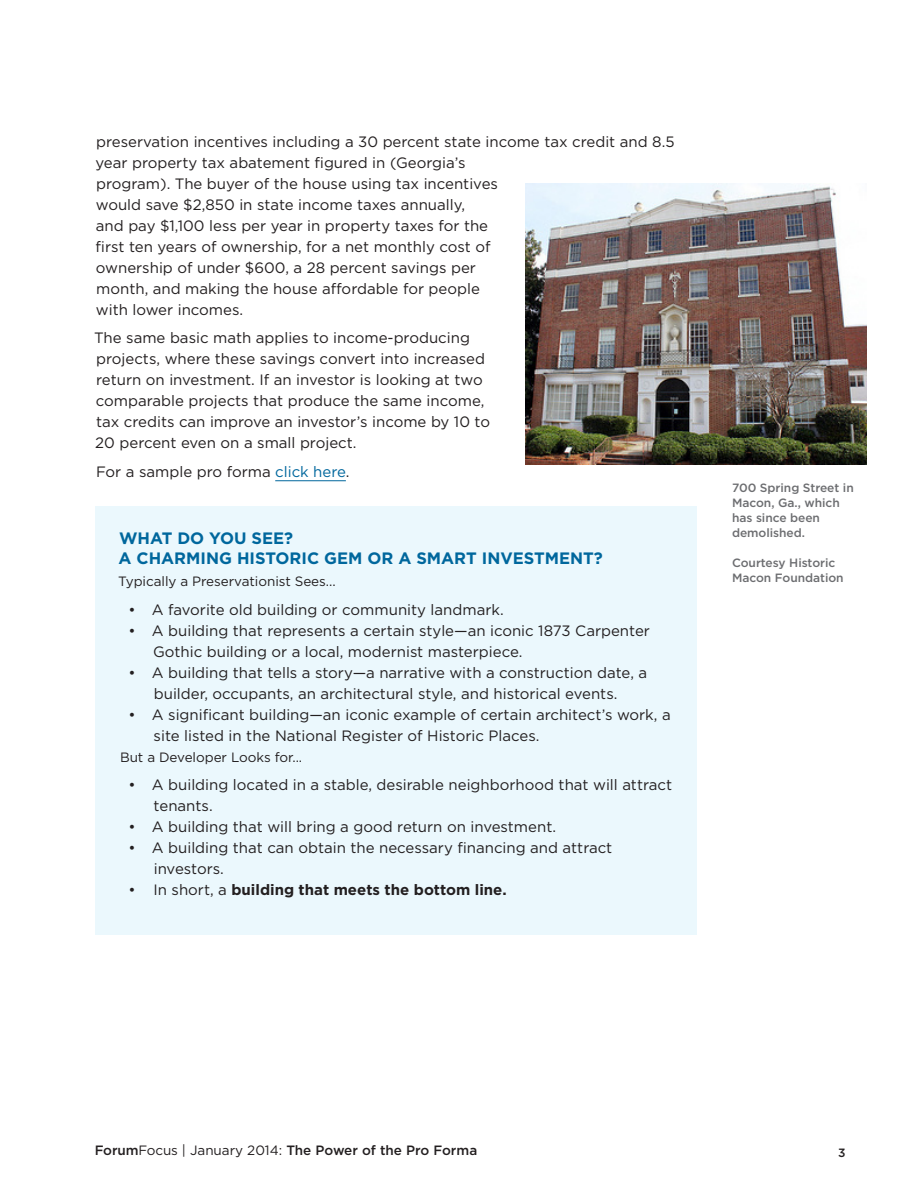
<style>
.page{position:relative;width:918px;height:1188px;background:#fff}
.page>*{position:absolute;margin:0;border:0;box-sizing:border-box;transform-origin:0 0}
.Subhead_A{font:700 16.5px/19.5px "Gotham";color:#00679d}
.Body_Copy{font:15px/21px "Gotham";color:#231f20}
.Bulleted_List{font:15px/21px "Gotham";color:#231f20}
.Bulleted_List-2{font:700 15px "Gotham";color:#231f20}
.Sidebar_Body{font:13.5px "Gotham";letter-spacing:-.005em;color:#231f20}
.t1{font:500 13.5px "Gotham";letter-spacing:-.005em;color:#231f20}
.t2{font:500 12px/15px "Gotham";letter-spacing:-.005em;color:#6c6d70}
.t3{font:500 12px "Gotham";color:#231f20}
.s1{color:#00679d}
.s2{font-weight:400}
</style>
<div class="page">
<hr style="left:275px;top:480px;width:71px;height:1px;background:#00679d">
<div style="left:95px;top:506px;width:601px;height:428px;background:#ebf8fd"></div>
<img style="left:526px;top:184px;width:340px;height:280px">
<p class="Body_Copy" style="left:96px;top:131px;width:581px">preservation incentives including a 30 percent state income tax credit and 8.5 year property tax abatement figured in (Georgia’s<br>program). The buyer of the house using tax incentives<br>would save $2,850 in state income taxes annually,<br>and pay $1,100 less per year in property taxes for the<br>first ten years of ownership, for a net monthly cost of<br>ownership of under $600, a 28 percent savings per<br>month, and making the house affordable for people<br>with lower incomes.</p>
<p class="Body_Copy" style="left:94px;top:327px;width:397px">The same basic math applies to income-producing projects, where these savings convert into increased return on investment. If an investor is looking at two comparable projects that produce the same income, tax credits can improve an investor’s income by 10 to 20 percent even on a small project.</p>
<p class="Body_Copy" style="left:96px;top:461px;width:255px">For a sample pro forma <span class="s1">click here</span>.</p>
<p class="Subhead_A" style="left:119px;top:529px;width:486px">WHAT DO YOU SEE?<br>A CHARMING HISTORIC GEM OR A SMART INVESTMENT?</p>
<p class="Sidebar_Body" style="left:118px;top:573px;width:219px">Typically a Preservationist Sees...</p>
<p class="Bulleted_List" style="left:128px;top:599px;width:377px">• A favorite old building or community landmark.</p>
<p class="Bulleted_List" style="left:153px;top:620px;width:498px;text-indent:-25px">• A building that represents a certain style—an iconic 1873 Carpenter<br>Gothic building or a local, modernist masterpiece.</p>
<p class="Bulleted_List" style="left:128px;top:662px;width:520px;text-align:center">• A building that tells a story—a narrative with a construction date, a builder, occupants, an architectural style, and historical events.</p>
<p class="Bulleted_List" style="left:154px;top:704px;width:519px;text-indent:-25px">• A significant building—an iconic example of certain architect’s work, a site listed in the National Register of Historic Places.</p>
<p class="Sidebar_Body" style="left:120px;top:748px;width:184px">But a Developer Looks for...</p>
<p class="Bulleted_List" style="left:154px;top:774px;width:520px;text-indent:-25px">• A building located in a stable, desirable neighborhood that will attract tenants.</p>
<p class="Bulleted_List" style="left:128px;top:816px;width:429px">• A building that will bring a good return on investment.</p>
<p class="Bulleted_List" style="left:154px;top:837px;width:460px;text-indent:-25px">• A building that can obtain the necessary financing and attract investors.</p>
<p class="Bulleted_List-2" style="left:128px;top:880px;width:380px"><span class="s2">• In short, a</span> building that meets the bottom line.</p>
<p class="t2" style="left:732px;top:480px;width:123px">700 Spring Street in<br>Macon, Ga., which has since been demolished.</p>
<p class="t2" style="left:732px;top:555px;width:113px">Courtesy Historic<br>Macon Foundation</p>
<p class="t1" style="left:95px;top:1141px;width:384px">Forum<span class="s2">Focus | January 2014:</span> The Power of the Pro Forma</p>
<p class="t3" style="left:838px;top:1145px;width:9px">3</p>
</div>
